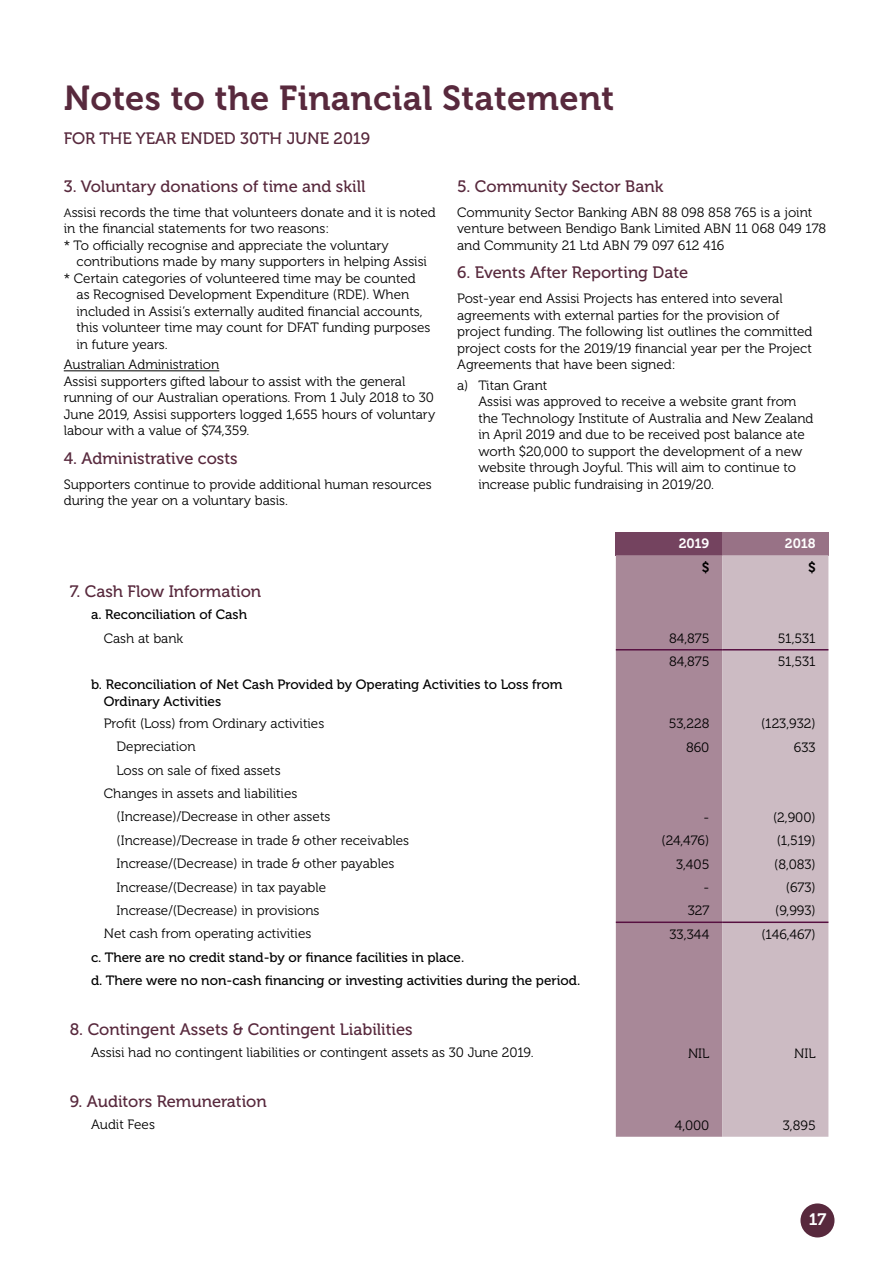
<style>
.page{position:relative;width:893px;height:1263px;background:#fff}
.page>*{position:absolute;margin:0;border:0;box-sizing:border-box;transform-origin:0 0}
.t1{font:34.5px "Museo 700";letter-spacing:.01em;color:#58293d}
.t2{font:16.5px "Museo 500";color:#58293d}
.t3{font:16.5px "Museo 700";color:#fff}
.t4{font:13.5px/16.5px "Museo 300";color:#000}
.t5{font:13.5px/16.5px "Museo 500";color:#000}
.t6{font:13.5px "Museo 700";letter-spacing:-.01em;color:#fff}
.t7{font:13.5px "Museo 700";color:#000}
.s1{font-size:12px}
</style>
<div class="page">
<div style="left:800px;top:1203px;width:34px;height:34px;background:#58293d;border-radius:50%"></div>
<div style="left:616px;top:532px;width:106px;height:23px;background:#74435f"></div>
<div style="left:722px;top:532px;width:106px;height:23px;background:#987286"></div>
<div style="left:616px;top:555px;width:106px;height:582px;background:#a88898"></div>
<div style="left:722px;top:555px;width:106px;height:582px;background:#ccbbc3"></div>
<hr style="left:616px;top:649px;width:106px;height:1px;background:#571041">
<hr style="left:722px;top:649px;width:106px;height:1px;background:#571041">
<hr style="left:616px;top:921px;width:106px;height:2px;background:#571041">
<hr style="left:722px;top:921px;width:106px;height:2px;background:#571041">
<hr style="left:64px;top:370px;width:155px;height:1px;background:#000">
<h1 class="t1" style="left:64px;top:79px;width:552px">Notes to the Financial Statement</h1>
<p class="t2" style="left:64px;top:129px;width:308px">FOR THE YEAR ENDED 30TH JUNE 2019</p>
<p class="t2" style="left:64px;top:177px;width:303px">3. Voluntary donations of time and skill</p>
<p class="t4" style="left:64px;top:204px;width:373px"><span class="s1">A</span>ssisi records the time that volunteers donate and it is noted in the financial statements for two reasons:<br>* To officially recognise and appreciate the voluntary</p>
<p class="t4" style="left:77px;top:254px;width:352px">contributions made by many supporters in helping Assisi</p>
<p class="t4" style="left:64px;top:270px;width:353px">* Certain categories of volunteered time may be counted</p>
<p class="t4" style="left:77px;top:287px;width:334px">as Recognised Development Expenditure (RDE). When</p>
<p class="t4" style="left:77px;top:303px;width:348px">included in Assisi’s externally audited financial accounts,</p>
<p class="t4" style="left:77px;top:320px;width:355px">this volunteer time may count for DFAT funding purposes</p>
<p class="t4" style="left:77px;top:336px;width:93px">in future years.</p>
<p class="t4" style="left:64px;top:357px;width:373px">Australian Administration<br>Assisi supporters gifted labour to assist with the general running of our Australian operations. From 1 July 2018 to 30<br>June 2019, Assisi supporters logged 1,655 hours of voluntary labour with a value of $74,359.</p>
<p class="t2" style="left:64px;top:449px;width:175px">4. Administrative costs</p>
<p class="t4" style="left:64px;top:476px;width:369px">Supporters continue to provide additional human resources during the year on a voluntary basis.</p>
<p class="t2" style="left:457px;top:177px;width:208px">5. Community Sector Bank</p>
<p class="t4" style="left:457px;top:204px;width:371px">Community Sector Banking ABN 88 098 858 765 is a joint venture between Bendigo Bank Limited ABN 11 068 049 178 and Community 21 Ltd ABN 79 097 612 416</p>
<p class="t2" style="left:457px;top:263px;width:233px">6. Events After Reporting Date</p>
<p class="t4" style="left:457px;top:290px;width:357px">Post-year end Assisi Projects has entered into several agreements with external parties for the provision of project funding. The following list outlines the committed project costs for the 2019/19 financial year per the Project Agreements that have been signed:</p>
<p class="t4" style="left:478px;top:377px;width:337px;text-indent:-21px">a) Titan Grant<br>Assisi was approved to receive a website grant from the Technology Institute of Australia and New Zealand in April 2019 and due to be received post balance ate worth $20,000 to support the development of a new website through Joyful. This will aim to continue to increase public fundraising in 2019/20.</p>
<p class="t6" style="left:679px;top:536px;width:32px">2019</p>
<p class="t6" style="left:785px;top:536px;width:32px">2018</p>
<p class="t7" style="left:702px;top:559px;width:9px">$</p>
<p class="t7" style="left:808px;top:559px;width:9px">$</p>
<p class="t2" style="left:70px;top:582px;width:193px">7. Cash Flow Information</p>
<p class="t5" style="left:91px;top:606px;width:158px">a. Reconciliation of Cash</p>
<p class="t4" style="left:104px;top:630px;width:81px">Cash at bank</p>
<p class="t4" style="left:669px;top:630px;width:42px">84,875</p>
<p class="t4" style="left:778px;top:630px;width:39px">51,531</p>
<p class="t4" style="left:669px;top:654px;width:42px">84,875</p>
<p class="t4" style="left:778px;top:654px;width:39px">51,531</p>
<p class="t5" style="left:104px;top:677px;width:460px;text-indent:-13px">b. Reconciliation of Net Cash Provided by Operating Activities to Loss from<br>Ordinary Activities</p>
<p class="t4" style="left:104px;top:715px;width:222px">Profit (Loss) from Ordinary activities</p>
<p class="t4" style="left:669px;top:716px;width:42px">53,228</p>
<p class="t4" style="left:761px;top:716px;width:56px">(123,932)</p>
<p class="t4" style="left:117px;top:739px;width:81px">Depreciation</p>
<p class="t4" style="left:686px;top:739px;width:25px">860</p>
<p class="t4" style="left:794px;top:739px;width:23px">633</p>
<p class="t4" style="left:117px;top:762px;width:166px">Loss on sale of fixed assets</p>
<p class="t4" style="left:104px;top:785px;width:195px">Changes in assets and liabilities</p>
<p class="t4" style="left:117px;top:809px;width:215px">(Increase)/Decrease in other assets</p>
<p class="t4" style="left:703px;top:809px;width:7px">-</p>
<p class="t4" style="left:773px;top:809px;width:44px">(2,900)</p>
<p class="t4" style="left:117px;top:832px;width:294px">(Increase)/Decrease in trade &amp; other receivables</p>
<p class="t4" style="left:661px;top:832px;width:49px">(24,476)</p>
<p class="t4" style="left:777px;top:832px;width:40px">(1,519)</p>
<p class="t4" style="left:117px;top:855px;width:279px">Increase/(Decrease) in trade &amp; other payables</p>
<p class="t4" style="left:676px;top:856px;width:35px">3,405</p>
<p class="t4" style="left:774px;top:856px;width:43px">(8,083)</p>
<p class="t4" style="left:117px;top:879px;width:211px">Increase/(Decrease) in tax payable</p>
<p class="t4" style="left:703px;top:879px;width:7px">-</p>
<p class="t4" style="left:786px;top:879px;width:31px">(673)</p>
<p class="t4" style="left:117px;top:902px;width:204px">Increase/(Decrease) in provisions</p>
<p class="t4" style="left:688px;top:903px;width:23px">327</p>
<p class="t4" style="left:775px;top:903px;width:42px">(9,993)</p>
<p class="t4" style="left:104px;top:926px;width:209px">Net cash from operating activities</p>
<p class="t4" style="left:669px;top:926px;width:41px">33,344</p>
<p class="t4" style="left:761px;top:926px;width:56px">(146,467)</p>
<p class="t5" style="left:91px;top:946px;width:491px;line-height:23.4px">c. There are no credit stand-by or finance facilities in place.<br>d. There were no non-cash financing or investing activities during the period.</p>
<p class="t2" style="left:70px;top:1020px;width:344px">8. Contingent Assets &amp; Contingent Liabilities</p>
<p class="t4" style="left:91px;top:1045px;width:444px">Assisi had no contingent liabilities or contingent assets as 30 June 2019.</p>
<p class="t4" style="left:688px;top:1045px;width:23px">NIL</p>
<p class="t4" style="left:794px;top:1045px;width:23px">NIL</p>
<p class="t2" style="left:70px;top:1092px;width:199px">9. Auditors Remuneration</p>
<p class="t4" style="left:91px;top:1117px;width:65px">Audit Fees</p>
<p class="t4" style="left:675px;top:1117px;width:36px">4,000</p>
<p class="t4" style="left:783px;top:1117px;width:34px">3,895</p>
<p class="t3" style="left:809px;top:1210px;width:19px">17</p>
</div>
